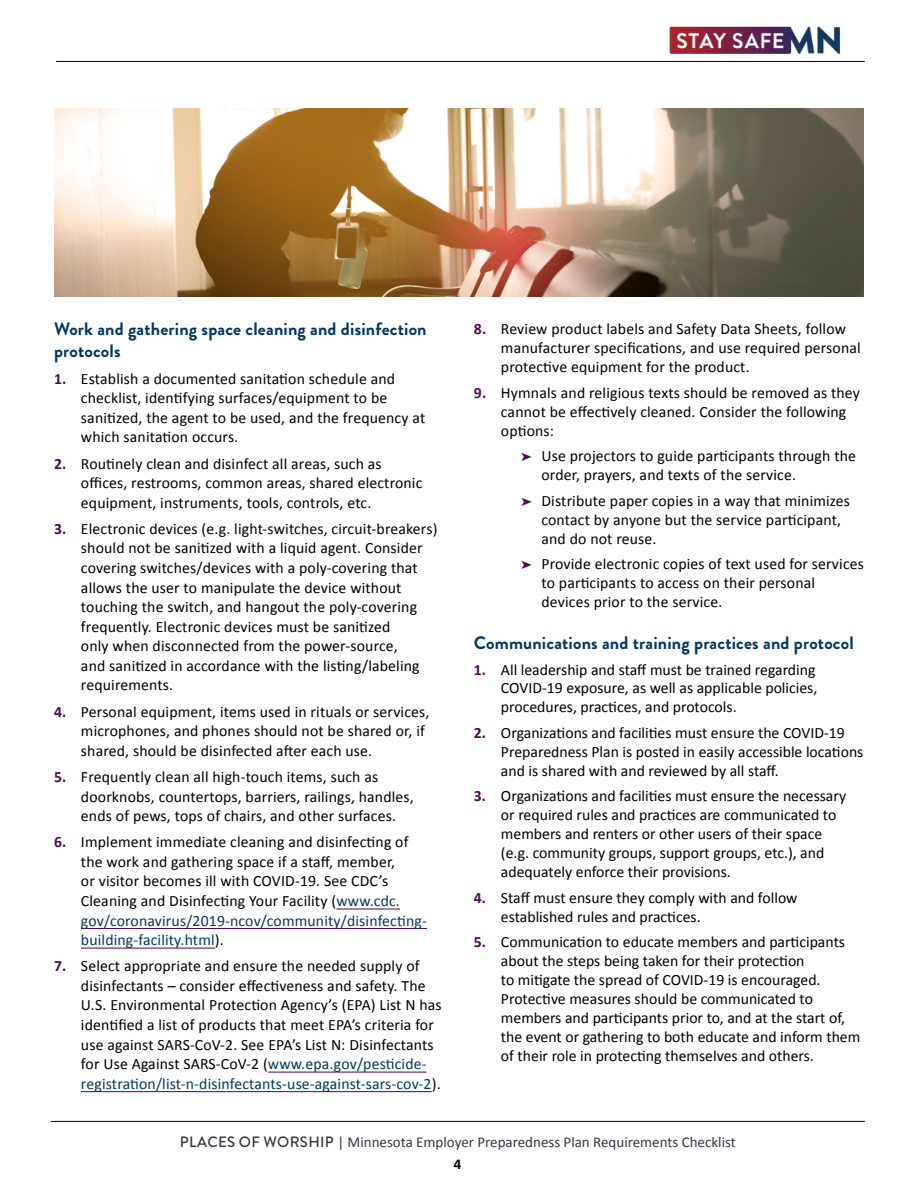
<style>
.page{position:relative;width:918px;height:1188px;background:#fff}
.page>*{position:absolute;margin:0;border:0;box-sizing:border-box;transform-origin:0 0}
.t1{font:700 18px/22.2px "Brandon Grotesque";letter-spacing:.01em;color:#003863}
.t2{font:15.75px/19.5px "Calibri";letter-spacing:.01em;color:#000}
.t3{font:15px "Calibri";color:#343741}
.t4{font:700 15px "Calibri";color:#000}
.s1{font-weight:700;color:#510856}
.s2{color:#003863}
.s3{color:#510856}
.s4{font-family:"Brandon Grotesque";font-weight:500}
</style>
<div class="page">
<hr style="left:51px;top:1121px;width:814px;height:1px;background:#000">
<hr style="left:56px;top:61px;width:809px;height:1px;background:#000">
<img style="left:648px;top:26px;width:206px;height:36px">
<hr style="left:336px;top:908px;width:64px;height:2px;background:#510856">
<hr style="left:81px;top:928px;width:346px;height:1px;background:#510856">
<hr style="left:81px;top:948px;width:134px;height:1px;background:#510856">
<hr style="left:268px;top:1072px;width:159px;height:1px;background:#510856">
<hr style="left:81px;top:1091px;width:351px;height:1px;background:#510856">
<img style="left:54px;top:108px;width:810px;height:189px">
<h4 class="t1" style="left:54px;top:318px;width:374px">Work and gathering space cleaning and disinfection protocols</h4>
<p class="t2" style="left:81px;top:369px;width:346px;text-indent:-27px"><span class="s1">1.</span> Establish a documented sanitation schedule and checklist, identifying surfaces/equipment to be sanitized, the agent to be used, and the frequency at which sanitation occurs.</p>
<p class="t2" style="left:81px;top:454px;width:343px;text-indent:-27px"><span class="s1">2.</span> Routinely clean and disinfect all areas, such as offices, restrooms, common areas, shared electronic equipment, instruments, tools, controls, etc.</p>
<p class="t2" style="left:81px;top:519px;width:358px;text-indent:-27px"><span class="s1">3.</span> Electronic devices (e.g. light-switches, circuit-breakers) should not be sanitized with a liquid agent. Consider covering switches/devices with a poly-covering that allows the user to manipulate the device without touching the switch, and hangout the poly-covering frequently. Electronic devices must be sanitized<br>only when disconnected from the power-source,<br>and sanitized in accordance with the listing/labeling requirements.</p>
<p class="t2" style="left:81px;top:702px;width:350px;text-indent:-27px"><span class="s1">4.</span> Personal equipment, items used in rituals or services, microphones, and phones should not be shared or, if shared, should be disinfected after each use.</p>
<p class="t2" style="left:81px;top:767px;width:334px;text-indent:-27px"><span class="s1">5.</span> Frequently clean all high-touch items, such as doorknobs, countertops, barriers, railings, handles, ends of pews, tops of chairs, and other surfaces.</p>
<p class="t2" style="left:81px;top:832px;width:347px;text-indent:-27px"><span class="s1">6.</span> Implement immediate cleaning and disinfecting of the work and gathering space if a staff, member,<br>or visitor becomes ill with COVID-19. See CDC’s Cleaning and Disinfecting Your Facility (<span class="s2">www.cdc. gov/coronavirus/2019-ncov/community/disinfecting&shy;building-facility.html</span>).</p>
<p class="t2" style="left:81px;top:956px;width:362px;text-indent:-27px"><span class="s1">7.</span> Select appropriate and ensure the needed supply of disinfectants – consider effectiveness and safety. The U.S. Environmental Protection Agency’s (EPA) List N has identified a list of products that meet EPA’s criteria for use against SARS-CoV-2. See EPA’s List N: Disinfectants for Use Against SARS-CoV-2 (<span class="s2">www.epa.gov/pesticide&shy;registration/list-n-disinfectants-use-against-sars-cov-2</span>).</p>
<p class="t2" style="left:501px;top:320px;width:361px;line-height:18.9px;text-indent:-27px"><span class="s1">8.</span> Review product labels and Safety Data Sheets, follow manufacturer specifications, and use required personal protective equipment for the product.</p>
<p class="t2" style="left:501px;top:383px;width:361px;line-height:18.9px;text-indent:-27px"><span class="s1">9.</span> Hymnals and religious texts should be removed as they cannot be effectively cleaned. Consider the following options:</p>
<p class="t2" style="left:541px;top:447px;width:316px;line-height:18.9px;text-indent:-20px"><span class="s3">➤</span> Use projectors to guide participants through the order, prayers, and texts of the service.</p>
<p class="t2" style="left:541px;top:491px;width:310px;line-height:18.9px;text-indent:-20px"><span class="s3">➤</span> Distribute paper copies in a way that minimizes contact by anyone but the service participant, and do not reuse.</p>
<p class="t2" style="left:541px;top:555px;width:324px;line-height:18.9px;text-indent:-20px"><span class="s3">➤</span> Provide electronic copies of text used for services to participants to access on their personal devices prior to the service.</p>
<h4 class="t1" style="left:474px;top:632px;width:381px">Communications and training practices and protocol</h4>
<p class="t2" style="left:501px;top:660px;width:318px;line-height:18.9px;text-align:justify;text-indent:-27px"><span class="s1">1.</span> All leadership and staff must be trained regarding COVID-19 exposure, as well as applicable policies, procedures, practices, and protocols.</p>
<p class="t2" style="left:501px;top:723px;width:364px;line-height:18.9px;text-indent:-27px"><span class="s1">2.</span> Organizations and facilities must ensure the COVID-19<br>Preparedness Plan is posted in easily accessible locations and is shared with and reviewed by all staff.</p>
<p class="t2" style="left:501px;top:787px;width:347px;line-height:18.9px;text-indent:-27px"><span class="s1">3.</span> Organizations and facilities must ensure the necessary or required rules and practices are communicated to members and renters or other users of their space (e.g. community groups, support groups, etc.), and adequately enforce their provisions.</p>
<p class="t2" style="left:501px;top:888px;width:298px;line-height:18.9px;text-indent:-27px"><span class="s1">4.</span> Staff must ensure they comply with and follow established rules and practices.</p>
<p class="t2" style="left:501px;top:933px;width:361px;line-height:18.9px;text-indent:-27px"><span class="s1">5.</span> Communication to educate members and participants about the steps being taken for their protection<br>to mitigate the spread of COVID-19 is encouraged.<br>Protective measures should be communicated to members and participants prior to, and at the start of, the event or gathering to both educate and inform them of their role in protecting themselves and others.</p>
<p class="t3" style="left:180px;top:1132px;width:558px"><span class="s4">PLACES OF WORSHIP</span> | Minnesota Employer Preparedness Plan Requirements Checklist</p>
<p class="t4" style="left:454px;top:1155px;width:9px">4</p>
</div>
